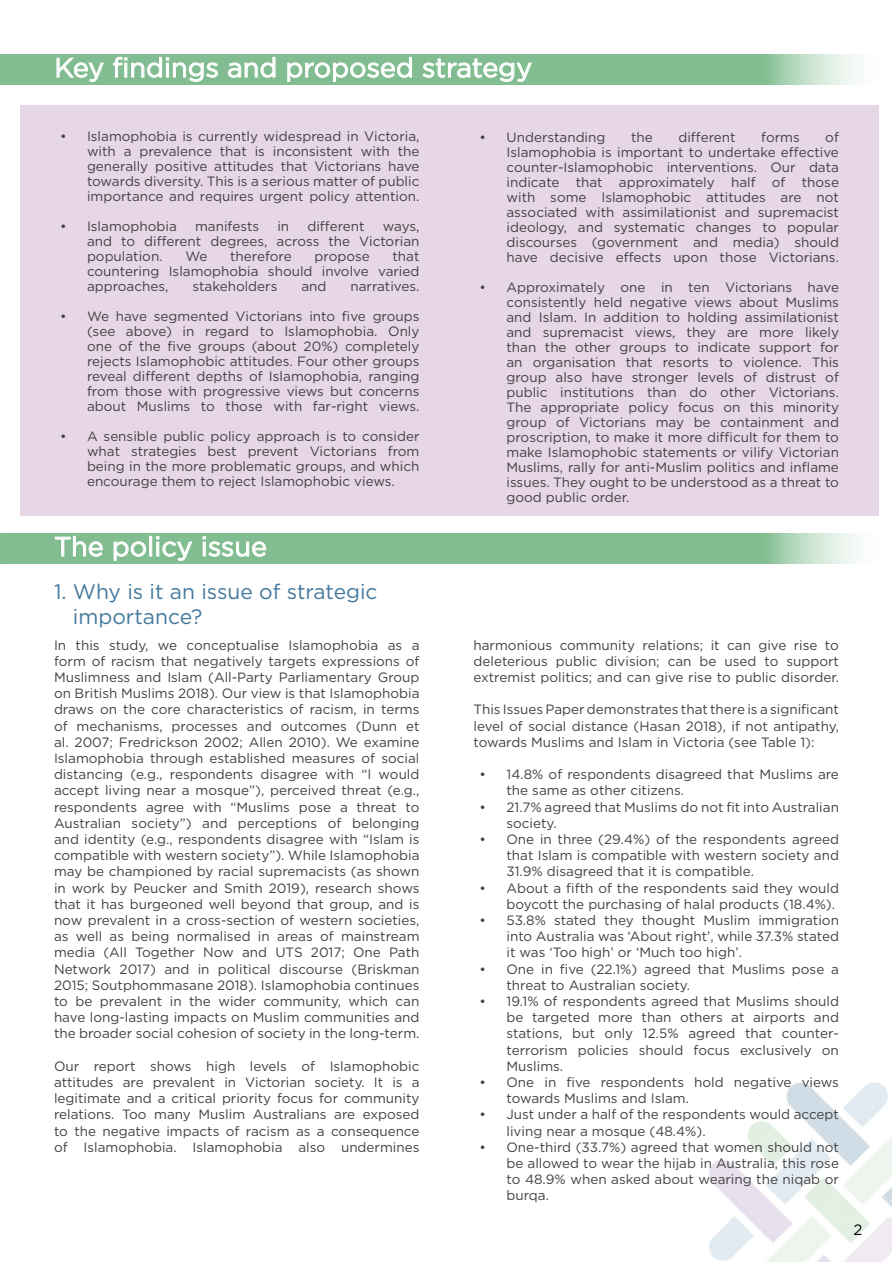
<style>
.page{position:relative;width:893px;height:1263px;background:#fff}
.page>*{position:absolute;margin:0;border:0;box-sizing:border-box;transform-origin:0 0}
.t1{font:27px "Gotham";color:#fff}
.t2{font:21px/25.2px "Gotham";color:#43799d}
.t3{font:15px "Gotham";color:#000}
.t4{font:13.5px/16.2px "Gotham";color:#414042;text-align:justify}
</style>
<div class="page">
<img style="left:709px;top:1082px;width:182px;height:179px">
<div style="left:20px;top:105px;width:858px;height:410px;background:#e6d6e6"></div>
<svg style="left:0;top:54px;width:856px;height:31px;background:#8dc39b"></svg>
<svg style="left:57px;top:58px;width:46px;height:24px"></svg>
<svg style="left:113px;top:57px;width:105px;height:25px;background:#9dcba9"></svg>
<svg style="left:228px;top:57px;width:47px;height:21px"></svg>
<svg style="left:288px;top:57px;width:124px;height:25px;background:#9ccaa8"></svg>
<svg style="left:423px;top:59px;width:108px;height:23px;background:#a0cdab"></svg>
<svg style="left:0;top:533px;width:856px;height:30px;background:#8ac198"></svg>
<svg style="left:55px;top:536px;width:48px;height:20px"></svg>
<svg style="left:114px;top:542px;width:32px;height:18px"></svg>
<div style="left:150px;top:536px;width:2px;height:20px;border:1px solid #fff"></div>
<svg style="left:157px;top:537px;width:35px;height:24px"></svg>
<svg style="left:203px;top:537px;width:63px;height:19px"></svg>
<h1 class="t1" style="left:54px;top:50px;width:479px">Key findings and proposed strategy</h1>
<p class="t4" style="left:87px;top:129px;width:334px;line-height:15px;text-indent:-27px">• Islamophobia is currently widespread in Victoria, with a prevalence that is inconsistent with the generally positive attitudes that Victorians have towards diversity. This is a serious matter of public importance and requires urgent policy attention.</p>
<p class="t4" style="left:60px;top:218px;width:118px">• Islamophobia</p>
<p class="t4" style="left:195px;top:218px;width:66px">manifests</p>
<p class="t4" style="left:277px;top:218px;width:13px">in</p>
<p class="t4" style="left:307px;top:218px;width:59px">different</p>
<p class="t4" style="left:87px;top:219px;width:334px;line-height:15px;text-indent:296px">ways, and to different degrees, across the Victorian population.</p>
<p class="t4" style="left:185px;top:248px;width:24px">We</p>
<p class="t4" style="left:230px;top:248px;width:63px">therefore</p>
<p class="t4" style="left:315px;top:248px;width:57px">propose</p>
<p class="t4" style="left:87px;top:249px;width:334px;line-height:15px;text-indent:305px">that countering Islamophobia should involve varied approaches,</p>
<p class="t4" style="left:192px;top:278px;width:86px">stakeholders</p>
<p class="t4" style="left:301px;top:278px;width:27px">and</p>
<p class="t4" style="left:350px;top:278px;width:71px">narratives.</p>
<p class="t4" style="left:87px;top:309px;width:334px;line-height:15px;text-indent:-27px">• We have segmented Victorians into five groups (see above) in regard to Islamophobia. Only one of the five groups (about 20%) completely rejects Islamophobic attitudes. Four other groups reveal different depths of Islamophobia, ranging from those with progressive views but concerns about Muslims to those with far-right views.</p>
<p class="t4" style="left:87px;top:429px;width:334px;line-height:15px;text-indent:-27px">• A sensible public policy approach is to consider what strategies best prevent Victorians from being in the more problematic groups, and which encourage them to reject Islamophobic views.</p>
<h1 class="t1" style="left:54px;top:529px;width:215px">The policy issue</h1>
<h2 class="t2" style="left:73px;top:578px;width:306px;text-indent:-19px">1. Why is it an issue of strategic importance?</h2>
<p class="t4" style="left:54px;top:636px;width:367px">In this study, we conceptualise Islamophobia as a form of racism that negatively targets expressions of Muslimness and Islam (All-Party Parliamentary Group on British Muslims 2018). Our view is that Islamophobia draws on the core characteristics of racism, in terms of mechanisms, processes and outcomes (Dunn et al. 2007; Fredrickson 2002; Allen 2010). We examine Islamophobia through established measures of social distancing (e.g., respondents disagree with “I would accept living near a mosque”), perceived threat (e.g., respondents agree with “Muslims pose a threat to Australian society”) and perceptions of belonging and identity (e.g., respondents disagree with “Islam is compatible with western society”). While Islamophobia may be championed by racial supremacists (as shown in work by Peucker and Smith 2019), research shows that it has burgeoned well beyond that group, and is now prevalent in a cross-section of western societies, as well as being normalised in areas of mainstream media (All Together Now and UTS 2017; One Path Network 2017) and in political discourse (Briskman 2015; Soutphommasane 2018). Islamophobia continues to be prevalent in the wider community, which can have long-lasting impacts on Muslim communities and the broader social cohesion of society in the long-term.</p>
<p class="t4" style="left:54px;top:1058px;width:367px">Our report shows high levels of Islamophobic attitudes are prevalent in Victorian society. It is a legitimate and a critical priority focus for community relations. Too many Muslim Australians are exposed to the negative impacts of racism as a consequence of Islamophobia. Islamophobia also undermines</p>
<p class="t4" style="left:479px;top:129px;width:127px">• Understanding</p>
<p class="t4" style="left:631px;top:129px;width:23px">the</p>
<p class="t4" style="left:678px;top:129px;width:59px">different</p>
<p class="t4" style="left:761px;top:129px;width:40px">forms</p>
<p class="t4" style="left:506px;top:129px;width:334px;line-height:15px;text-indent:319px">of Islamophobia is important to undertake effective counter-Islamophobic interventions. Our data indicate that approximately half of those with some Islamophobic attitudes are not associated with assimilationist and supremacist ideology, and systematic changes to popular discourses (government and media) should have decisive effects upon those Victorians.</p>
<p class="t4" style="left:506px;top:279px;width:334px;line-height:15px;text-indent:-27px">• Approximately one in ten Victorians have consistently held negative views about Muslims and Islam. In addition to holding assimilationist and supremacist views, they are more likely than the other groups to indicate support for an organisation that resorts to violence. This group also have stronger levels of distrust of public institutions than do other Victorians.<br>The appropriate policy focus on this minority group of Victorians may be containment and proscription, to make it more difficult for them to make Islamophobic statements or vilify Victorian Muslims, rally for anti-Muslim politics and inflame issues. They ought to be understood as a threat to good public order.</p>
<p class="t4" style="left:473px;top:636px;width:367px">harmonious community relations; it can give rise to deleterious public division; can be used to support extremist politics; and can give rise to public disorder.</p>
<p class="t4" style="left:473px;top:701px;width:367px">This Issues Paper demonstrates that there is a significant level of social distance (Hasan 2018), if not antipathy, towards Muslims and Islam in Victoria (see Table 1):</p>
<p class="t4" style="left:506px;top:766px;width:334px;text-indent:-27px">• 14.8% of respondents disagreed that Muslims are the same as other citizens.</p>
<p class="t4" style="left:506px;top:798px;width:334px;text-indent:-27px">• 21.7% agreed that Muslims do not fit into Australian society.</p>
<p class="t4" style="left:506px;top:831px;width:334px;text-indent:-27px">• One in three (29.4%) of the respondents agreed that Islam is compatible with western society and 31.9% disagreed that it is compatible.</p>
<p class="t4" style="left:479px;top:879px;width:361px;text-align:right">• About a fifth of the respondents said they would boycott the purchasing of halal products (18.4%).</p>
<p class="t4" style="left:506px;top:912px;width:334px;text-indent:-27px">• 53.8% stated they thought Muslim immigration into Australia was ‘About right’, while 37.3% stated it was ‘Too high’ or ‘Much too high’.</p>
<p class="t4" style="left:506px;top:960px;width:334px;text-indent:-27px">• One in five (22.1%) agreed that Muslims pose a threat to Australian society.</p>
<p class="t4" style="left:506px;top:993px;width:334px;text-indent:-27px">• 19.1% of respondents agreed that Muslims should be targeted more than others at airports and stations, but only 12.5% agreed that counter&shy;terrorism policies should focus exclusively on Muslims.</p>
<p class="t4" style="left:506px;top:1074px;width:334px;text-indent:-27px">• One in five respondents hold negative views towards Muslims and Islam.</p>
<p class="t4" style="left:506px;top:1106px;width:334px;text-indent:-27px">• Just under a half of the respondents would accept living near a mosque (48.4%).</p>
<p class="t4" style="left:506px;top:1139px;width:334px;text-indent:-27px">• One-third (33.7%) agreed that women should not be allowed to wear the hijab in Australia, this rose to 48.9% when asked about wearing the niqab or burqa.</p>
<p class="t3" style="left:853px;top:1220px;width:10px">2</p>
</div>
